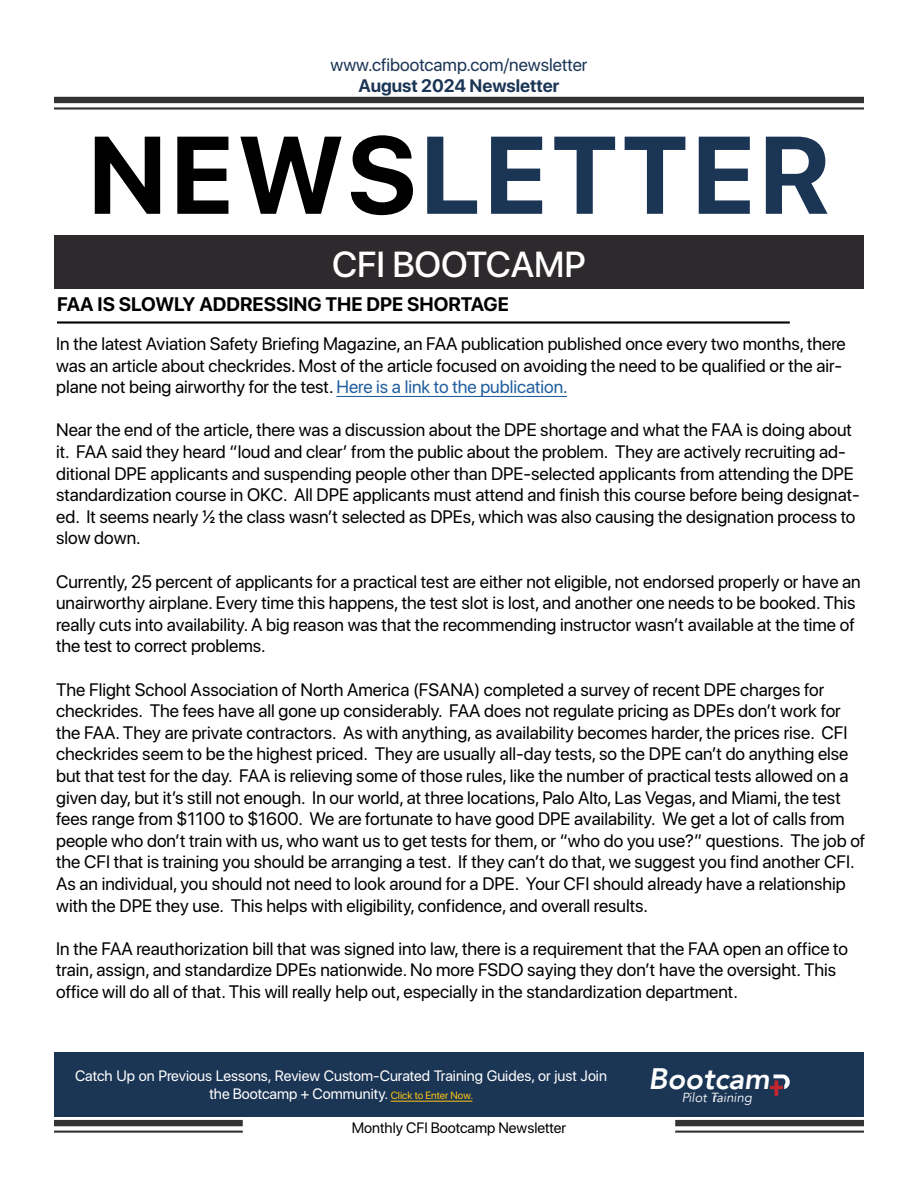
<style>
.page{position:relative;width:918px;height:1188px;background:#fff}
.page>*{position:absolute;margin:0;border:0;box-sizing:border-box;transform-origin:0 0}
.t1{font:700 109.5px "SF Pro Display";letter-spacing:.04em;color:#1b3555}
.t2{font:500 36px "SF Pro Display";color:#fff}
.t3{font:italic 800 29.55px "Avenir";color:#fff}
.t4{font:700 19.5px "SF Pro Display";color:#000}
.t5{font:18px/21.6px "SF Pro Display";color:#000101}
.t6{font:18px "SF Pro Display";color:#1b3555}
.t7{font:700 18px "SF Pro Display";color:#1b3555}
.t8{font:15px/18px "SF Pro Display";color:#fff;text-align:center}
.t9{font:15px "SF Pro Display";color:#000}
.t10{font:italic 13.2px "Avenir";color:#fff}
.s1{color:#000}
.s2{color:#215e9e}
.s3{font-size:10.5px;color:#ffc612}
</style>
<div class="page">
<hr style="left:54px;top:107px;width:810px;height:3px;background:#000">
<div style="left:54px;top:97px;width:810px;height:6px;background:#333"></div>
<hr style="left:675px;top:1131px;width:189px;height:2px;background:#000">
<div style="left:675px;top:1120px;width:189px;height:6px;background:#333"></div>
<hr style="left:54px;top:1131px;width:189px;height:2px;background:#000">
<div style="left:54px;top:1120px;width:189px;height:6px;background:#333"></div>
<div style="left:54px;top:235px;width:810px;height:53px;background:#2e292c"></div>
<div style="left:54px;top:1052px;width:810px;height:64px;background:#1b3555"></div>
<hr style="left:391px;top:1101px;width:82px;height:1px;background:#ffc612">
<svg style="left:770px;top:1075px;width:20px;height:21px"></svg>
<hr style="left:57px;top:321px;width:733px;height:3px;background:#000">
<hr style="left:336px;top:396px;width:231px;height:1px;background:#215e9e">
<p class="t6" style="left:331px;top:51px;width:258px">www.cfibootcamp.com/newsletter</p>
<p class="t7" style="left:359px;top:75px;width:202px">August 2024 Newsletter</p>
<h1 class="t1" style="left:88px;top:112px;width:743px"><span class="s1">NEWS</span>LETTER</h1>
<h2 class="t2" style="left:332px;top:238px;width:255px">CFI BOOTCAMP</h2>
<p class="t4" style="left:57px;top:293px;width:453px">FAA IS SLOWLY ADDRESSING THE DPE SHORTAGE</p>
<p class="t5" style="left:56px;top:333px;width:791px">In the latest Aviation Safety Briefing Magazine, an FAA publication published once every two months, there was an article about checkrides. Most of the article focused on avoiding the need to be qualified or the air&shy;plane not being airworthy for the test. <span class="s2">Here is a link to the publication.</span></p>
<p class="t5" style="left:56px;top:419px;width:805px">Near the end of the article, there was a discussion about the DPE shortage and what the FAA is doing about it. FAA said they heard “loud and clear’ from the public about the problem. They are actively recruiting ad&shy;ditional DPE applicants and suspending people other than DPE-selected applicants from attending the DPE standardization course in OKC. All DPE applicants must attend and finish this course before being designat&shy;ed. It seems nearly ½ the class wasn’t selected as DPEs, which was also causing the designation process to slow down.</p>
<p class="t5" style="left:56px;top:570px;width:806px">Currently, 25 percent of applicants for a practical test are either not eligible, not endorsed properly or have an unairworthy airplane. Every time this happens, the test slot is lost, and another one needs to be booked. This really cuts into availability. A big reason was that the recommending instructor wasn’t available at the time of the test to correct problems.</p>
<p class="t5" style="left:56px;top:678px;width:811px">The Flight School Association of North America (FSANA) completed a survey of recent DPE charges for checkrides. The fees have all gone up considerably. FAA does not regulate pricing as DPEs don’t work for the FAA. They are private contractors. As with anything, as availability becomes harder, the prices rise. CFI checkrides seem to be the highest priced. They are usually all-day tests, so the DPE can’t do anything else but that test for the day. FAA is relieving some of those rules, like the number of practical tests allowed on a given day, but it’s still not enough. In our world, at three locations, Palo Alto, Las Vegas, and Miami, the test fees range from $1100 to $1600. We are fortunate to have good DPE availability. We get a lot of calls from people who don’t train with us, who want us to get tests for them, or “who do you use?” questions. The job of the CFI that is training you should be arranging a test. If they can’t do that, we suggest you find another CFI.<br>As an individual, you should not need to look around for a DPE. Your CFI should already have a relationship with the DPE they use. This helps with eligibility, confidence, and overall results.</p>
<p class="t5" style="left:56px;top:938px;width:793px">In the FAA reauthorization bill that was signed into law, there is a requirement that the FAA open an office to train, assign, and standardize DPEs nationwide. No more FSDO saying they don’t have the oversight. This office will do all of that. This will really help out, especially in the standardization department.</p>
<p class="t8" style="left:75px;top:1067px;width:533px">Catch Up on Previous Lessons, Review Custom-Curated Training Guides, or just Join the Bootcamp + Community. <span class="s3">Click to Enter Now.</span></p>
<h3 class="t3" style="left:648px;top:1061px;width:123px">Bootcam</h3>
<p class="t10" style="left:682px;top:1090px;width:72px">Pilot Training</p>
<p class="t9" style="left:352px;top:1116px;width:216px">Monthly CFI Bootcamp Newsletter</p>
</div>
